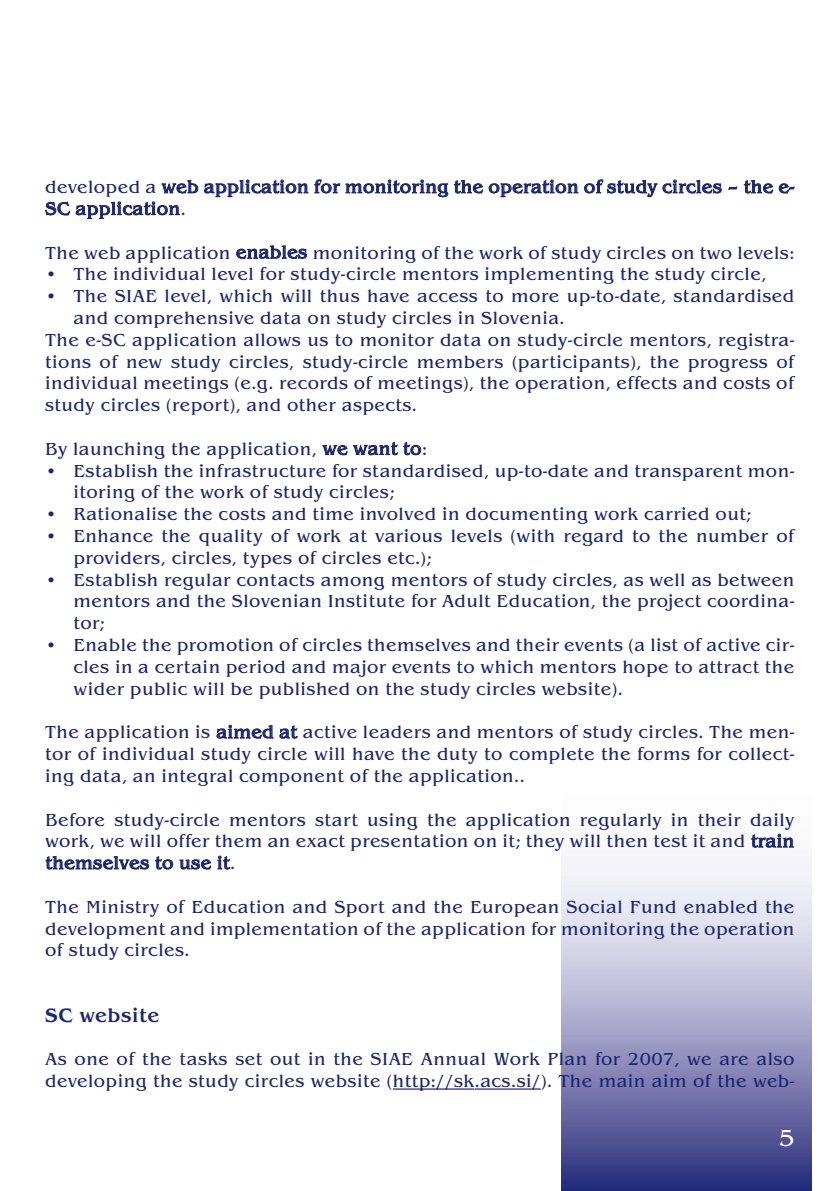
<style>
.page{position:relative;width:840px;height:1191px;background:#fff}
.page>*{position:absolute;margin:0;border:0;box-sizing:border-box;transform-origin:0 0}
.t1{font:24px "Benguiat Itc TCE";color:#fff}
.t2{font:500 20px "Benguiat Itc TCE";letter-spacing:.025em;color:#192575}
.t3{font:18px/21.8px "Benguiat Itc TCE";letter-spacing:.025em;color:#192575;text-align:justify}
</style>
<div class="page">
<svg style="left:392px;top:863px;width:420px;height:328px"></svg>
<p class="t3" style="left:45px;top:178px;width:750px">developed a web application for monitoring the operation of study circles – the e-<br>SC application.</p>
<p class="t3" style="left:45px;top:243px;width:750px">The web application enables monitoring of the work of study circles on two levels:</p>
<p class="t3" style="left:45px;top:265px;width:722px">• The individual level for study-circle mentors implementing the study circle,</p>
<p class="t3" style="left:45px;top:287px;width:750px">• The SIAE level, which will thus have access to more up-to-date, standardised</p>
<p class="t3" style="left:73px;top:309px;width:492px">and comprehensive data on study circles in Slovenia.</p>
<p class="t3" style="left:45px;top:331px;width:750px">The e-SC application allows us to monitor data on study-circle mentors, registra-</p>
<p class="t3" style="left:45px;top:352px;width:750px">tions of new study circles, study-circle members (participants), the progress of</p>
<p class="t3" style="left:45px;top:374px;width:750px">individual meetings (e.g. records of meetings), the operation, effects and costs of</p>
<p class="t3" style="left:45px;top:396px;width:373px">study circles (report), and other aspects.</p>
<p class="t3" style="left:45px;top:440px;width:383px">By launching the application, we want to:</p>
<p class="t3" style="left:73px;top:461px;width:722px;text-indent:-28px">• Establish the infrastructure for standardised, up-to-date and transparent mon&shy;itoring of the work of study circles;</p>
<p class="t3" style="left:45px;top:505px;width:707px">• Rationalise the costs and time involved in documenting work carried out;</p>
<p class="t3" style="left:73px;top:527px;width:722px;text-indent:-28px">• Enhance the quality of work at various levels (with regard to the number of providers, circles, types of circles etc.);</p>
<p class="t3" style="left:73px;top:570px;width:722px;text-indent:-28px">• Establish regular contacts among mentors of study circles, as well as between mentors and the Slovenian Institute for Adult Education, the project coordina&shy;tor;</p>
<p class="t3" style="left:73px;top:636px;width:722px;text-indent:-28px">• Enable the promotion of circles themselves and their events (a list of active cir&shy;cles in a certain period and major events to which mentors hope to attract the wider public will be published on the study circles website).</p>
<p class="t3" style="left:45px;top:723px;width:750px">The application is aimed at active leaders and mentors of study circles. The men&shy;tor of individual study circle will have the duty to complete the forms for collect&shy;ing data, an integral component of the application..</p>
<p class="t3" style="left:45px;top:810px;width:750px">Before study-circle mentors start using the application regularly in their daily work, we will offer them an exact presentation on it; they will then test it and train themselves to use it.</p>
<p class="t3" style="left:45px;top:897px;width:750px">The Ministry of Education and Sport and the European Social Fund enabled the development and implementation of the application for monitoring the operation of study circles.</p>
<p class="t2" style="left:45px;top:1008px;width:115px">SC website</p>
<p class="t3" style="left:45px;top:1050px;width:750px">As one of the tasks set out in the SIAE Annual Work Plan for 2007, we are also developing the study circles website (http://sk.acs.si/). The main aim of the web-</p>
<h1 class="t1" style="left:779px;top:1129px;width:16px">5</h1>
</div>
